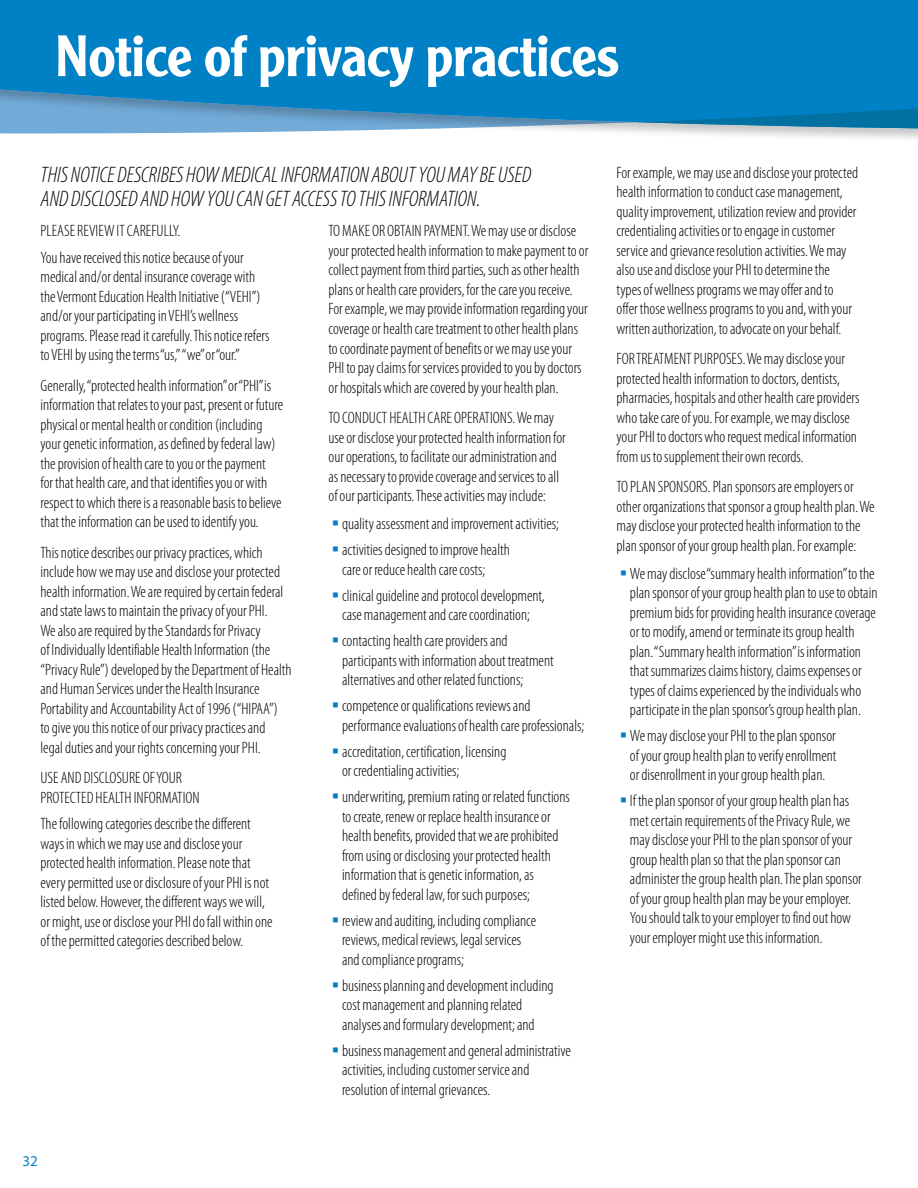
<style>
.page{position:relative;width:918px;height:1188px;background:#fff}
.page>*{position:absolute;margin:0;border:0;box-sizing:border-box;transform-origin:0 0}
.t1{font:500 57px "Clearface Gothic LT Std";letter-spacing:-.015em;color:#fff}
.t2{font:italic 300 condensed 22.5px/24px "Myriad Pro";color:#000}
.t3{font:300 condensed 16.5px/19.5px "Myriad Pro";color:#000}
.t4{font:15px "Myriad Pro";color:#0081c6}
</style>
<div class="page">
<div style="left:0;top:0;width:918px;height:17px;background:#0081c6"></div>
<svg style="left:0;top:17px;width:918px;height:117px;background:#1889c7"></svg>
<h1 class="t1" style="left:55px;top:21px;width:565px">Notice of privacy practices</h1>
<h2 class="t2" style="left:40px;top:163px;width:492px">THIS NOTICE DESCRIBES HOW MEDICAL INFORMATION ABOUT YOU MAY BE USED<br>AND DISCLOSED AND HOW YOU CAN GET ACCESS TO THIS INFORMATION.</h2>
<p class="t3" style="left:40px;top:218px;width:205px;line-height:26.2px">PLEASE REVIEW IT CAREFULLY.<br>You have received this notice because of your</p>
<p class="t3" style="left:40px;top:267px;width:231px">medical and/or dental insurance coverage with the Vermont Education Health Initiative (“VEHI”) and/or your participating in VEHI’s wellness programs. Please read it carefully. This notice refers to VEHI by using the terms “us,” “we” or “our.”</p>
<p class="t3" style="left:40px;top:376px;width:244px">Generally, “protected health information” or “PHI” is information that relates to your past, present or future physical or mental health or condition (including your genetic information, as defined by federal law) the provision of health care to you or the payment<br>for that health care, and that identifies you or with respect to which there is a reasonable basis to believe that the information can be used to identify you.</p>
<p class="t3" style="left:40px;top:543px;width:253px">This notice describes our privacy practices, which include how we may use and disclose your protected health information. We are required by certain federal and state laws to maintain the privacy of your PHI.<br>We also are required by the Standards for Privacy<br>of Individually Identifiable Health Information (the “Privacy Rule”) developed by the Department of Health and Human Services under the Health Insurance Portability and Accountability Act of 1996 (“HIPAA”)<br>to give you this notice of our privacy practices and legal duties and your rights concerning your PHI.</p>
<p class="t3" style="left:40px;top:769px;width:161px">USE AND DISCLOSURE OF YOUR<br>PROTECTED HEALTH INFORMATION</p>
<p class="t3" style="left:40px;top:814px;width:234px">The following categories describe the different ways in which we may use and disclose your protected health information. Please note that every permitted use or disclosure of your PHI is not listed below. However, the different ways we will, or might, use or disclose your PHI do fall within one of the permitted categories described below.</p>
<p class="t3" style="left:329px;top:222px;width:261px">TO MAKE OR OBTAIN PAYMENT. We may use or disclose your protected health information to make payment to or collect payment from third parties, such as other health plans or health care providers, for the care you receive.<br>For example, we may provide information regarding your coverage or health care treatment to other health plans to coordinate payment of benefits or we may use your PHI to pay claims for services provided to you by doctors or hospitals which are covered by your health plan.</p>
<p class="t3" style="left:329px;top:408px;width:239px">TO CONDUCT HEALTH CARE OPERATIONS. We may use or disclose your protected health information for our operations, to facilitate our administration and as necessary to provide coverage and services to all of our participants. These activities may include:</p>
<p class="t3" style="left:342px;top:511px;width:219px;line-height:26px">quality assessment and improvement activities; activities designed to improve health</p>
<p class="t3" style="left:342px;top:557px;width:204px;line-height:26px">care or reduce health care costs;<br>clinical guideline and protocol development,</p>
<p class="t3" style="left:342px;top:602px;width:190px;line-height:26px">case management and care coordination; contacting health care providers and</p>
<p class="t3" style="left:342px;top:651px;width:213px">participants with information about treatment alternatives and other related functions;</p>
<p class="t3" style="left:342px;top:696px;width:244px">competence or qualifications reviews and performance evaluations of health care professionals;</p>
<p class="t3" style="left:342px;top:742px;width:166px">accreditation, certification, licensing or credentialing activities;</p>
<p class="t3" style="left:342px;top:787px;width:230px">underwriting, premium rating or related functions to create, renew or replace health insurance or health benefits, provided that we are prohibited from using or disclosing your protected health information that is genetic information, as defined by federal law, for such purposes;</p>
<p class="t3" style="left:342px;top:911px;width:196px">review and auditing, including compliance reviews, medical reviews, legal services and compliance programs;</p>
<p class="t3" style="left:342px;top:976px;width:213px">business planning and development including cost management and planning related analyses and formulary development; and</p>
<p class="t3" style="left:342px;top:1041px;width:231px">business management and general administrative activities, including customer service and resolution of internal grievances.</p>
<p class="t4" style="left:22px;top:1152px;width:17px">32</p>
<p class="t3" style="left:616px;top:163px;width:243px">For example, we may use and disclose your protected health information to conduct case management, quality improvement, utilization review and provider credentialing activities or to engage in customer service and grievance resolution activities. We may also use and disclose your PHI to determine the types of wellness programs we may offer and to offer those wellness programs to you and, with your written authorization, to advocate on your behalf.</p>
<p class="t3" style="left:616px;top:349px;width:244px">FOR TREATMENT PURPOSES. We may disclose your protected health information to doctors, dentists, pharmacies, hospitals and other health care providers who take care of you. For example, we may disclose your PHI to doctors who request medical information from us to supplement their own records.</p>
<p class="t3" style="left:616px;top:477px;width:260px">TO PLAN SPONSORS. Plan sponsors are employers or other organizations that sponsor a group health plan. We may disclose your protected health information to the plan sponsor of your group health plan. For example:</p>
<p class="t3" style="left:630px;top:564px;width:249px">We may disclose “summary health information” to the plan sponsor of your group health plan to use to obtain premium bids for providing health insurance coverage or to modify, amend or terminate its group health plan. “Summary health information” is information that summarizes claims history, claims expenses or types of claims experienced by the individuals who participate in the plan sponsor’s group health plan.</p>
<p class="t3" style="left:630px;top:727px;width:208px;text-align:justify">We may disclose your PHI to the plan sponsor of your group health plan to verify enrollment or disenrollment in your group health plan.</p>
<p class="t3" style="left:630px;top:792px;width:233px">If the plan sponsor of your group health plan has met certain requirements of the Privacy Rule, we may disclose your PHI to the plan sponsor of your group health plan so that the plan sponsor can administer the group health plan. The plan sponsor of your group health plan may be your employer.<br>You should talk to your employer to find out how your employer might use this information.</p>
</div>
